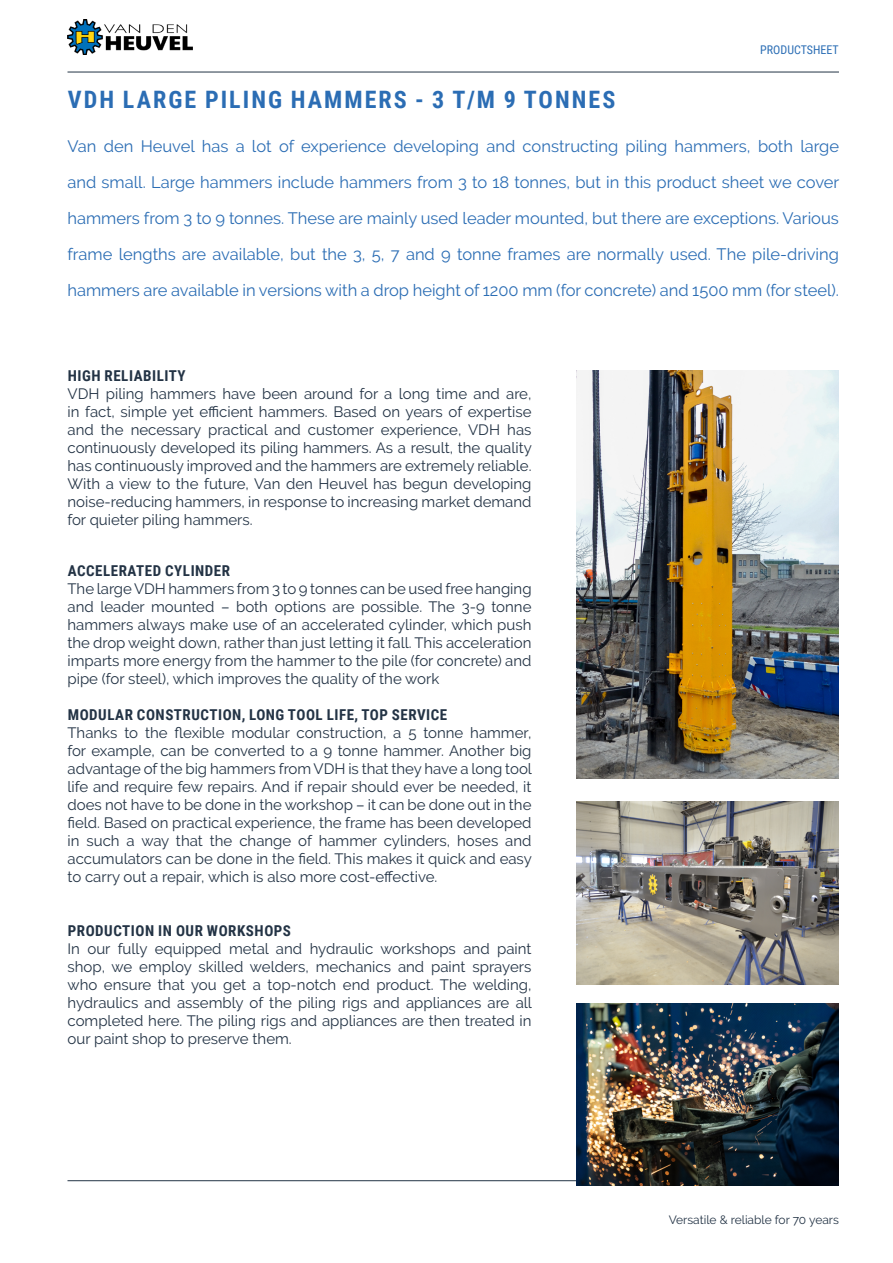
<style>
.page{position:relative;width:893px;height:1263px;background:#fff}
.page>*{position:absolute;margin:0;border:0;box-sizing:border-box;transform-origin:0 0}
.t1{font:700 24px "Roboto Condensed";letter-spacing:.085em;color:#2b6db4}
.t2{font:16.5px/36px "Raleway";color:#2b6db4;text-align:justify}
.t3{font:15px/18px "Raleway";color:#233345;text-align:justify}
.t4{font:700 15px "Roboto Condensed";letter-spacing:.035em;color:#233345}
.t5{font:12px "Raleway";color:#233345}
.t6{font:12px "Roboto Condensed";color:#2c6eb5}
</style>
<div class="page">
<img style="left:576px;top:801px;width:263px;height:184px">
<img style="left:576px;top:371px;width:263px;height:407px">
<hr style="left:68px;top:1180px;width:771px;height:1px;background:#233345">
<hr style="left:68px;top:72px;width:771px;height:1px;background:#233345">
<img style="left:576px;top:1003px;width:263px;height:182px">
<img style="left:68px;top:19px;width:124px;height:36px">
<h1 class="t1" style="left:68px;top:83px;width:549px">VDH LARGE PILING HAMMERS - 3 T/M 9 TONNES</h1>
<p class="t6" style="left:760px;top:42px;width:80px">PRODUCTSHEET</p>
<p class="t2" style="left:68px;top:128px;width:773px">Van den Heuvel has a lot of experience developing and constructing piling hammers, both large and small. Large hammers include hammers from 3 to 18 tonnes, but in this product sheet we cover hammers from 3 to 9 tonnes. These are mainly used leader mounted, but there are exceptions. Various frame lengths are available, but the 3, 5, 7 and 9 tonne frames are normally used. The pile-driving hammers are available in versions with a drop height of 1200 mm (for concrete) and 1500 mm (for steel).</p>
<p class="t4" style="left:68px;top:365px;width:119px">HIGH RELIABILITY</p>
<p class="t3" style="left:68px;top:385px;width:466px">VDH piling hammers have been around for a long time and are, in fact, simple yet efficient hammers. Based on years of expertise and the necessary practical and customer experience, VDH has continuously developed its piling hammers. As a result, the quality has continuously improved and the hammers are extremely reliable.<br>With a view to the future, Van den Heuvel has begun developing noise-reducing hammers, in response to increasing market demand for quieter piling hammers.</p>
<p class="t4" style="left:68px;top:560px;width:164px">ACCELERATED CYLINDER</p>
<p class="t3" style="left:68px;top:580px;width:466px">The large VDH hammers from 3 to 9 tonnes can be used free hanging and leader mounted – both options are possible. The 3-9 tonne hammers always make use of an accelerated cylinder, which push the drop weight down, rather than just letting it fall. This acceleration imparts more energy from the hammer to the pile (for concrete) and pipe (for steel), which improves the quality of the work</p>
<p class="t4" style="left:68px;top:704px;width:381px">MODULAR CONSTRUCTION, LONG TOOL LIFE, TOP SERVICE</p>
<p class="t3" style="left:68px;top:724px;width:466px">Thanks to the flexible modular construction, a 5 tonne hammer, for example, can be converted to a 9 tonne hammer. Another big advantage of the big hammers from VDH is that they have a long tool life and require few repairs. And if repair should ever be needed, it does not have to be done in the workshop – it can be done out in the field. Based on practical experience, the frame has been developed in such a way that the change of hammer cylinders, hoses and accumulators can be done in the field. This makes it quick and easy to carry out a repair, which is also more cost-effective.</p>
<p class="t4" style="left:68px;top:920px;width:225px">PRODUCTION IN OUR WORKSHOPS</p>
<p class="t3" style="left:68px;top:940px;width:466px">In our fully equipped metal and hydraulic workshops and paint shop, we employ skilled welders, mechanics and paint sprayers who ensure that you get a top-notch end product. The welding, hydraulics and assembly of the piling rigs and appliances are all completed here. The piling rigs and appliances are then treated in our paint shop to preserve them.</p>
<p class="t5" style="left:669px;top:1213px;width:172px">Versatile &amp; reliable for 70 years</p>
</div>
